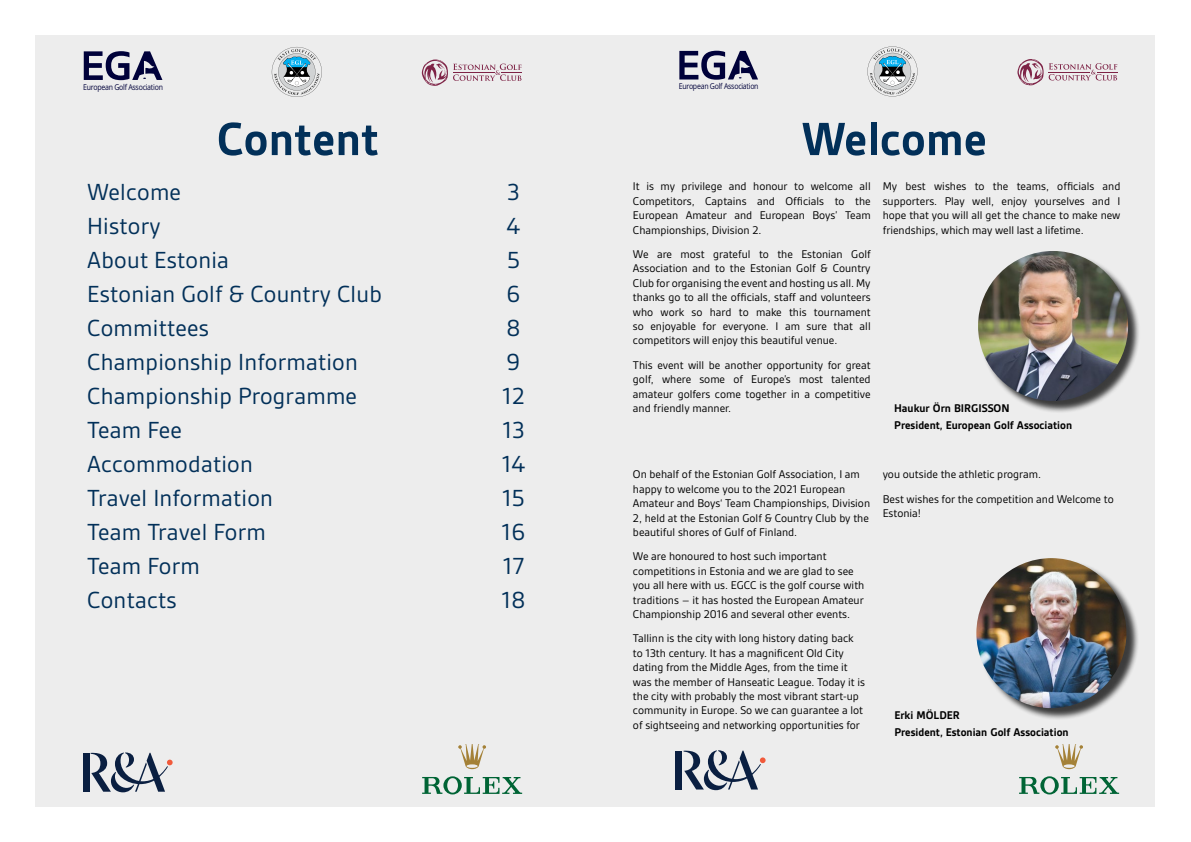
<style>
.page{position:relative;width:1191px;height:842px;background:#fff}
.page>*{position:absolute;margin:0;border:0;box-sizing:border-box;transform-origin:0 0}
.t1{font:700 50px "Gesta";letter-spacing:.01em;color:#023059}
.t2{font:25px "Gesta";letter-spacing:.01em;color:#023059}
.t3{font:12px/14.4px "Gesta";color:#000;text-align:justify}
.t4{font:700 12px/17px "Gesta";color:#000}
.t5{font:8px "Open Sans";letter-spacing:-.035em;color:#00013a;scale:.87 1}
</style>
<div class="page">
<div style="left:36px;top:35px;width:1119px;height:771px;background:#ededed"></div>
<div style="left:83px;top:753px;width:6px;height:39px;background:#0a1f41"></div>
<svg style="left:91px;top:752px;width:82px;height:40px"></svg>
<svg style="left:458px;top:744px;width:28px;height:25px"></svg>
<svg style="left:422px;top:776px;width:100px;height:18px"></svg>
<div style="left:979px;top:252px;width:161px;height:162px;background:#000;opacity:.75"></div>
<img style="left:978px;top:251px;width:150px;height:150px;border-radius:75px">
<div style="left:977px;top:559px;width:162px;height:162px;background:#000;opacity:.75"></div>
<img style="left:976px;top:558px;width:150px;height:150px;border-radius:75px">
<svg style="left:84px;top:51px;width:78px;height:29px"></svg>
<svg style="left:272px;top:47px;width:50px;height:50px"></svg>
<svg style="left:422px;top:59px;width:100px;height:27px"></svg>
<hr style="left:453px;top:72px;width:41px;height:1px;background:#7e2346">
<svg style="left:679px;top:51px;width:79px;height:29px"></svg>
<svg style="left:867px;top:46px;width:50px;height:50px"></svg>
<svg style="left:1017px;top:59px;width:100px;height:26px"></svg>
<hr style="left:1048px;top:72px;width:42px;height:1px;background:#7e2346">
<div style="left:675px;top:751px;width:7px;height:38px;background:#0a1f41"></div>
<svg style="left:683px;top:750px;width:82px;height:40px"></svg>
<svg style="left:1055px;top:744px;width:28px;height:25px"></svg>
<svg style="left:1019px;top:776px;width:100px;height:18px"></svg>
<p class="t5" style="left:83px;top:81px;width:93px">European Golf Association</p>
<p class="t5" style="left:678px;top:81px;width:93px">European Golf Association</p>
<h1 class="t1" style="left:217px;top:111px;width:164px">Content</h1>
<h1 class="t1" style="left:801px;top:111px;width:187px">Welcome</h1>
<p class="t3" style="left:633px;top:179px;width:239px">It is my privilege and honour to welcome all Competitors, Captains and Officials to the European Amateur and European Boys’ Team Championships, Division 2.</p>
<p class="t3" style="left:633px;top:247px;width:239px">We are most grateful to the Estonian Golf Association and to the Estonian Golf &amp; Country Club for organising the event and hosting us all. My thanks go to all the officials, staff and volunteers who work so hard to make this tournament so enjoyable for everyone. I am sure that all competitors will enjoy this beautiful venue.</p>
<p class="t3" style="left:633px;top:358px;width:239px">This event will be another opportunity for great golf, where some of Europe’s most talented amateur golfers come together in a competitive and friendly manner.</p>
<p class="t3" style="left:882px;top:179px;width:239px">My best wishes to the teams, officials and supporters. Play well, enjoy yourselves and I hope that you will all get the chance to make new friendships, which may well last a lifetime.</p>
<h2 class="t2" style="left:87px;top:178px;width:95px">Welcome</h2>
<h2 class="t2" style="left:507px;top:178px;width:13px">3</h2>
<h2 class="t2" style="left:87px;top:212px;width:75px">History</h2>
<h2 class="t2" style="left:506px;top:212px;width:15px">4</h2>
<h2 class="t2" style="left:87px;top:246px;width:143px">About Estonia</h2>
<h2 class="t2" style="left:507px;top:246px;width:14px">5</h2>
<h2 class="t2" style="left:87px;top:280px;width:296px">Estonian Golf &amp; Country Club</h2>
<h2 class="t2" style="left:506px;top:280px;width:15px">6</h2>
<h2 class="t2" style="left:87px;top:314px;width:123px">Committees</h2>
<h2 class="t2" style="left:506px;top:314px;width:15px">8</h2>
<h2 class="t2" style="left:87px;top:348px;width:272px">Championship Information</h2>
<h2 class="t2" style="left:506px;top:348px;width:15px">9</h2>
<h2 class="t2" style="left:87px;top:382px;width:271px">Championship Programme</h2>
<h2 class="t2" style="left:502px;top:382px;width:24px">12</h2>
<h2 class="t2" style="left:87px;top:416px;width:96px">Team Fee</h2>
<h2 class="t2" style="left:502px;top:416px;width:23px">13</h2>
<h2 class="t2" style="left:87px;top:450px;width:167px">Accommodation</h2>
<h2 class="t2" style="left:502px;top:450px;width:25px">14</h2>
<h2 class="t2" style="left:87px;top:484px;width:187px">Travel Information</h2>
<h2 class="t2" style="left:502px;top:484px;width:24px">15</h2>
<h2 class="t2" style="left:87px;top:518px;width:180px">Team Travel Form</h2>
<h2 class="t2" style="left:501px;top:518px;width:25px">16</h2>
<h2 class="t2" style="left:87px;top:552px;width:114px">Team Form</h2>
<h2 class="t2" style="left:503px;top:552px;width:23px">17</h2>
<h2 class="t2" style="left:87px;top:586px;width:91px">Contacts</h2>
<h2 class="t2" style="left:501px;top:586px;width:25px">18</h2>
<p class="t4" style="left:894px;top:400px;width:179px">Haukur Örn BIRGISSON<br>President, European Golf Association</p>
<p class="t3" style="left:633px;top:467px;width:239px;text-align:left">On behalf of the Estonian Golf Association, I am happy to welcome you to the 2021 European Amateur and Boys‘ Team Championships, Division 2, held at the Estonian Golf &amp; Country Club by the beautiful shores of Gulf of Finland.</p>
<p class="t3" style="left:633px;top:549px;width:233px;text-align:left">We are honoured to host such important competitions in Estonia and we are glad to see you all here with us. EGCC is the golf course with traditions – it has hosted the European Amateur Championship 2016 and several other events.</p>
<p class="t3" style="left:633px;top:631px;width:233px;text-align:left">Tallinn is the city with long history dating back to 13th century. It has a magnificent Old City dating from the Middle Ages, from the time it was the member of Hanseatic League. Today it is the city with probably the most vibrant start-up community in Europe. So we can guarantee a lot of sightseeing and networking opportunities for</p>
<p class="t3" style="left:882px;top:462px;width:232px;line-height:24.4px">you outside the athletic program.<br>Best wishes for the competition and Welcome to</p>
<p class="t3" style="left:882px;top:506px;width:40px">Estonia!</p>
<p class="t4" style="left:894px;top:707px;width:176px">Erki MÖLDER<br>President, Estonian Golf Association</p>
</div>
